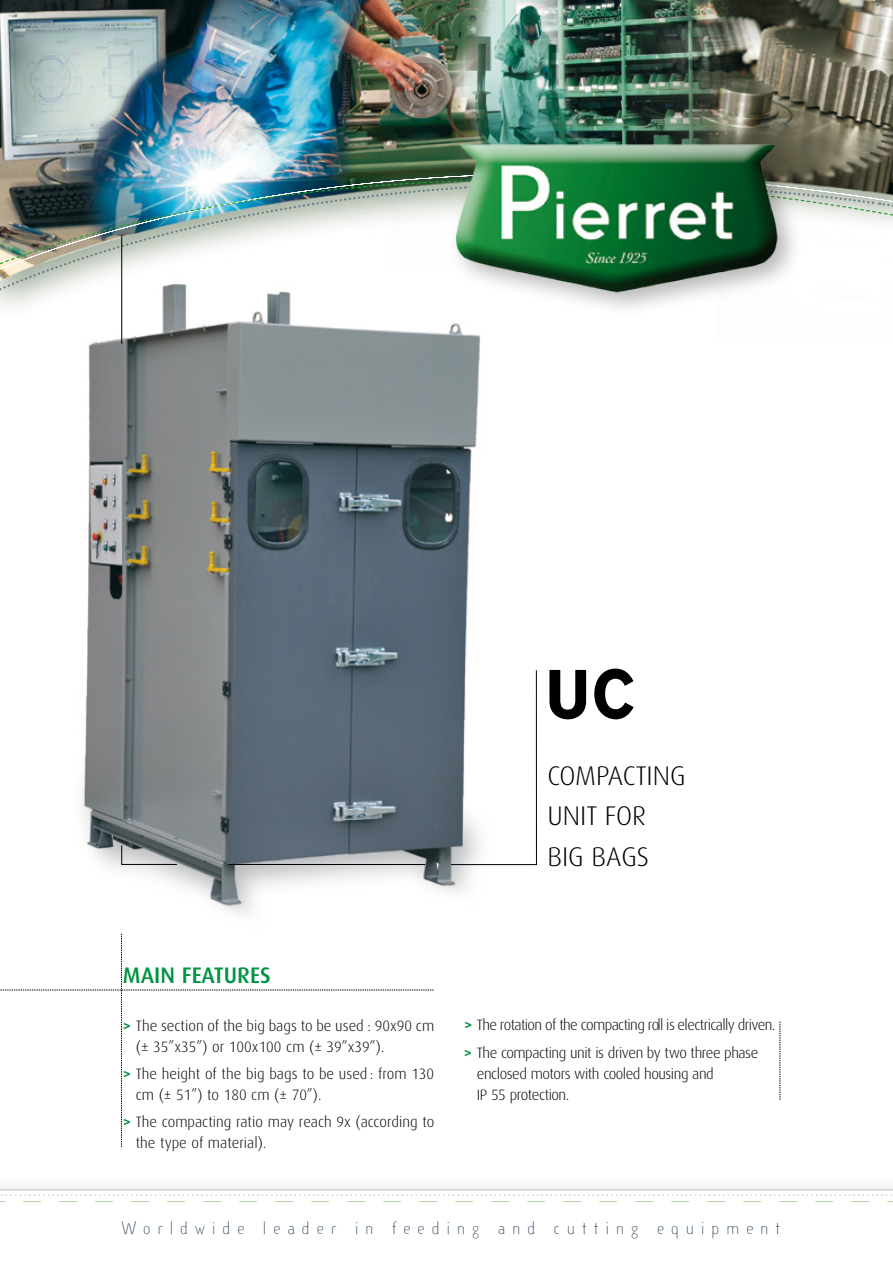
<style>
.page{position:relative;width:893px;height:1263px;background:#fff}
.page>*{position:absolute;margin:0;border:0;box-sizing:border-box;transform-origin:0 0}
.t1{font:900 67.5px "Akzidenz Grotesk";color:#000;scale:.9 1}
.t2{font:300 30px/45px "Dax";color:#000}
.t3{font:300 27px/40.5px "Dax";color:#000}
.t4{font:500 22.5px "Dax";color:#009343}
.t5{font:300 18px "Cineplex LT";letter-spacing:.365em;color:#243c52}
.t6{font:300 15px/21px "Dax";color:#000}
.t7{font:300 15px/27.3px "Dax";letter-spacing:-.04em;color:#000}
.t8{font:300 15px/21px "Dax";letter-spacing:-.02em;color:#000}
.s1{font-weight:700;color:#009343}
</style>
<div class="page">
<img style="left:81px;top:341px;width:699px;height:759px">
<svg style="left:0;top:934px;width:433px;height:213px"></svg>
<svg style="left:780px;top:1021px;width:1px;height:79px"></svg>
<svg style="left:121px;top:341px;width:416px;height:524px"></svg>
<img style="left:0;top:304px;width:481px;height:37px">
<div style="left:0;top:1173px;width:893px;height:90px;background:#fbfbfb"></div>
<div style="left:0;top:1189px;width:893px;height:74px;background:#fff"></div>
<svg style="left:0;top:1194px;width:893px;height:8px"></svg>
<hr style="left:0;top:1189px;width:893px;height:1px;background:#afbcc4">
<svg style="left:0;top:280px;width:291px;height:24px"></svg>
<svg style="left:877px;top:0;width:16px;height:224px;background:#949385"></svg>
<img style="left:0;top:0;width:877px;height:280px">
<div style="left:447px;top:135px;width:357px;height:184px;background:#000;opacity:.29"></div>
<img style="left:448px;top:135px;width:341px;height:169px">
<div style="left:546px;top:746px;width:232px;height:143px;background:#fff"></div>
<h1 class="t1" style="left:545px;top:653px;width:101px">UC</h1>
<h2 class="t2" style="left:545px;top:743px;width:156px">BIG BAG<br>COMPACTING<br>UNIT</h2>
<h3 class="t3" style="left:547px;top:755px;width:140px">COMPACTING<br>UNIT FOR<br>BIG BAGS</h3>
<h3 class="t4" style="left:123px;top:963px;width:149px">MAIN FEATURES</h3>
<p class="t6" style="left:136px;top:1015px;width:300px;text-indent:-13px"><span class="s1">&gt;</span> The section of the big bags to be used : 90x90 cm (± 35”x35”) or 100x100 cm (± 39”x39”).</p>
<p class="t6" style="left:136px;top:1063px;width:300px;text-indent:-13px"><span class="s1">&gt;</span> The height of the big bags to be used : from 130 cm (± 51”) to 180 cm (± 70”).</p>
<p class="t6" style="left:136px;top:1112px;width:300px;text-indent:-13px"><span class="s1">&gt;</span> The compacting ratio may reach 9x (according to the type of material).</p>
<p class="t7" style="left:464px;top:1012px;width:313px"><span class="s1">&gt;</span> The rotation of the compacting roll is electrically driven. <span class="s1">&gt;</span> The compacting unit is driven by two three phase</p>
<p class="t8" style="left:477px;top:1063px;width:238px">enclosed motors with cooled housing and<br>IP 55 protection.</p>
<p class="t5" style="left:121px;top:1219px;width:661px">Worldwide leader in feeding and cutting equipment</p>
</div>
